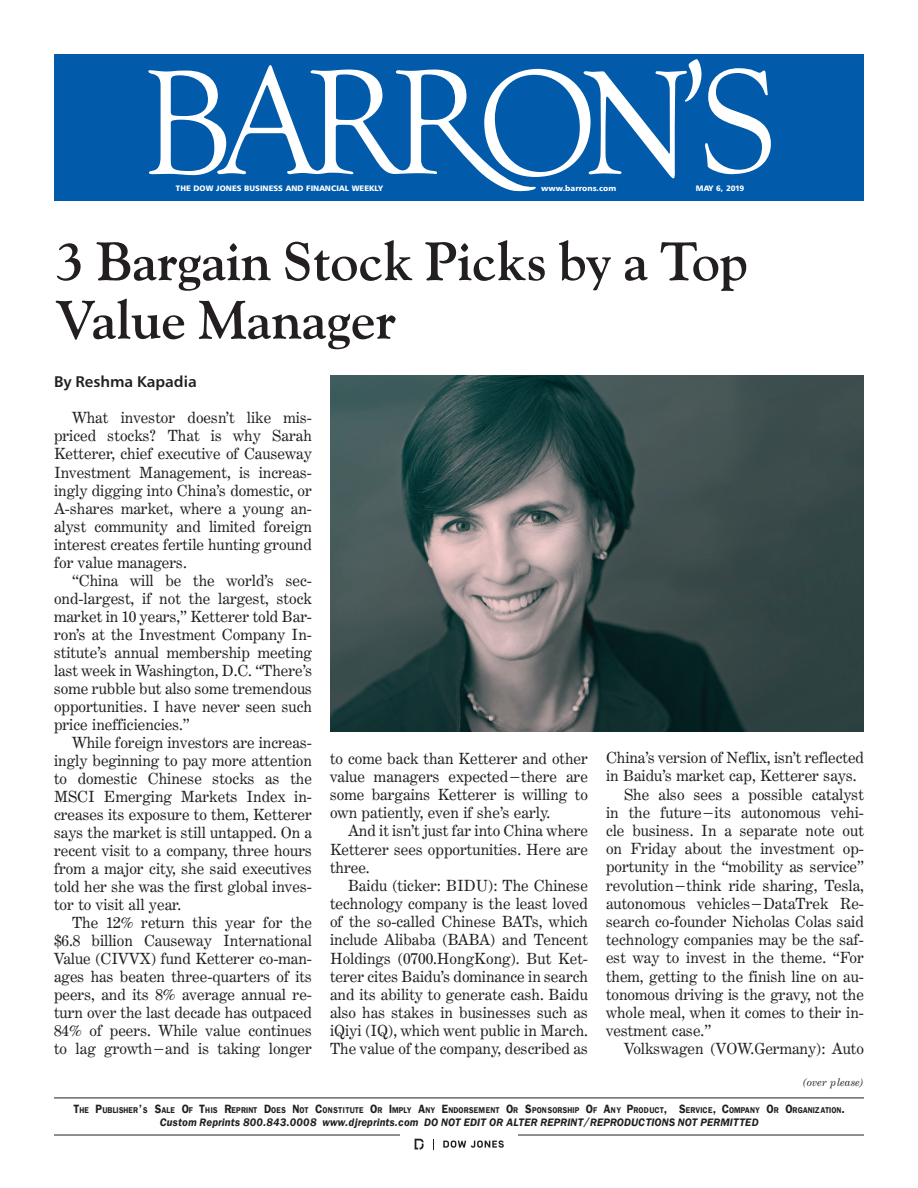
<style>
.page{position:relative;width:918px;height:1188px;background:#fff}
.page>*{position:absolute;margin:0;border:0;box-sizing:border-box;transform-origin:0 0}
.t1{font:165px "B3 Logos";color:#fff}
.Text{font:700 54px/58.5px "B3 Goudy Old Style";color:#231f20}
.Text-2{font:15.45px/18px "B3 Century Expanded";color:#231f20;text-align:justify}
.Text-3{font:700 15.45px "B3 Humanist";color:#231f20}
.t2{font:italic 10.8px "B3 Franklin Gothic Demi";color:#231f20;scale:.96 1}
.t3{font:italic 10.5px "B3 Century Expanded";color:#231f20}
.t4{font:8.4px "B3 Franklin Gothic Demi";letter-spacing:.005em;color:#231f20;scale:.9 1}
.t5{font:800 7.8px "B3 Humanist";letter-spacing:.005em;color:#fff}
.s1{font-size:12px}
</style>
<div class="page">
<div style="left:54px;top:54px;width:810px;height:147px;background:#015aaa"></div>
<hr style="left:54px;top:1135px;width:810px;height:1px;background:#231f20">
<hr style="left:54px;top:1098px;width:810px;height:1px;background:#231f20">
<div style="left:401px;top:1134px;width:117px;height:29px;background:#fff"></div>
<svg style="left:443px;top:1141px;width:61px;height:7px"></svg>
<svg style="left:415px;top:1139px;width:9px;height:10px"></svg>
<img style="left:330px;top:376px;width:534px;height:356px">
<p class="t1" style="left:148px;top:32px;width:658px">%</p>
<p class="t5" style="left:176px;top:183px;width:209px">THE DOW JONES BUSINESS AND FINANCIAL WEEKLY</p>
<p class="t5" style="left:541px;top:183px;width:76px">www.barrons.com</p>
<p class="t5" style="left:696px;top:184px;width:50px">MAY 6, 2019</p>
<p class="Text" style="left:56px;top:232px;width:694px">3 Bargain Stock Picks by a Top<br>Value Manager</p>
<p class="Text-3" style="left:54px;top:372px;width:144px">By Reshma Kapadia</p>
<p class="Text-2" style="left:54px;top:409px;width:260px;text-indent:18px">What investor doesn’t like mis&shy;priced stocks? That is why Sarah Ketterer, chief executive of Causeway Investment Management, is increas&shy;ingly digging into China’s domestic, or A-shares market, where a young an&shy;alyst community and limited foreign interest creates fertile hunting ground for value managers.</p>
<p class="Text-2" style="left:54px;top:571px;width:260px;text-indent:18px">“China will be the world’s sec&shy;ond-largest, if not the largest, stock market in 10 years,” Ketterer told Bar&shy;ron’s at the Investment Company In&shy;stitute’s annual membership meeting last week in Washington, D.C. “There’s some rubble but also some tremendous opportunities. I have never seen such price inefficiencies.”</p>
<p class="Text-2" style="left:54px;top:733px;width:260px;text-indent:18px">While foreign investors are increas&shy;ingly beginning to pay more attention to domestic Chinese stocks as the MSCI Emerging Markets Index in&shy;creases its exposure to them, Ketterer says the market is still untapped. On a recent visit to a company, three hours from a major city, she said executives told her she was the first global inves&shy;tor to visit all year.</p>
<p class="Text-2" style="left:54px;top:914px;width:260px;text-indent:18px">The 12% return this year for the $6.8 billion Causeway International Value (CIVVX) fund Ketterer co-man&shy;ages has beaten three-quarters of its peers, and its 8% average annual re&shy;turn over the last decade has outpaced 84% of peers. While value continues to lag growth—and is taking longer</p>
<p class="Text-2" style="left:330px;top:749px;width:260px">to come back than Ketterer and other value managers expected—there are some bargains Ketterer is willing to own patiently, even if she’s early.</p>
<p class="Text-2" style="left:330px;top:822px;width:260px;text-indent:18px">And it isn’t just far into China where Ketterer sees opportunities. Here are three.</p>
<p class="Text-2" style="left:330px;top:876px;width:260px;text-indent:18px">Baidu (ticker: BIDU): The Chinese technology company is the least loved of the so-called Chinese BATs, which include Alibaba (BABA) and Tencent Holdings (0700.HongKong). But Ket&shy;terer cites Baidu’s dominance in search and its ability to generate cash. Baidu also has stakes in businesses such as iQiyi (IQ), which went public in March.<br>The value of the company, described as</p>
<p class="Text-2" style="left:606px;top:749px;width:260px">China’s version of Neflix, isn’t reflected in Baidu’s market cap, Ketterer says.</p>
<p class="Text-2" style="left:606px;top:785px;width:260px;text-indent:18px">She also sees a possible catalyst in the future—its autonomous vehi&shy;cle business. In a separate note out on Friday about the investment op&shy;portunity in the “mobility as service” revolution—think ride sharing, Tesla, autonomous vehicles—DataTrek Re&shy;search co-founder Nicholas Colas said technology companies may be the saf&shy;est way to invest in the theme. “For them, getting to the finish line on au&shy;tonomous driving is the gravy, not the whole meal, when it comes to their in&shy;vestment case.”</p>
<p class="Text-2" style="left:624px;top:1040px;width:242px">Volkswagen (VOW.Germany): Auto</p>
<p class="t3" style="left:803px;top:1076px;width:62px">(over please)</p>
<p class="t4" style="left:73px;top:1105px;width:859px"><span class="s1">T</span>HE <span class="s1">P</span>UBLISHER<span class="s1">’</span>S <span class="s1">S</span>ALE <span class="s1">O</span>F <span class="s1">T</span>HIS <span class="s1">R</span>EPRINT <span class="s1">D</span>OES <span class="s1">N</span>OT <span class="s1">C</span>ONSTITUTE <span class="s1">O</span>R <span class="s1">I</span>MPLY <span class="s1">A</span>NY <span class="s1">E</span>NDORSEMENT <span class="s1">O</span>R <span class="s1">S</span>PONSORSHIP <span class="s1">O</span>F <span class="s1">A</span>NY <span class="s1">P</span>ROD UCT<span class="s1">, S</span>ERVICE<span class="s1">, C</span>OMPANY <span class="s1">O</span>R <span class="s1">O</span>RGANIZATION<span class="s1">.</span></p>
<p class="t2" style="left:160px;top:1116px;width:625px">Custom Reprints 800.843.0008 www.djreprints.com DO NOT EDIT OR ALTER REPRINT/REPRODUCTIONS NOT PERMITTED</p>
</div>
